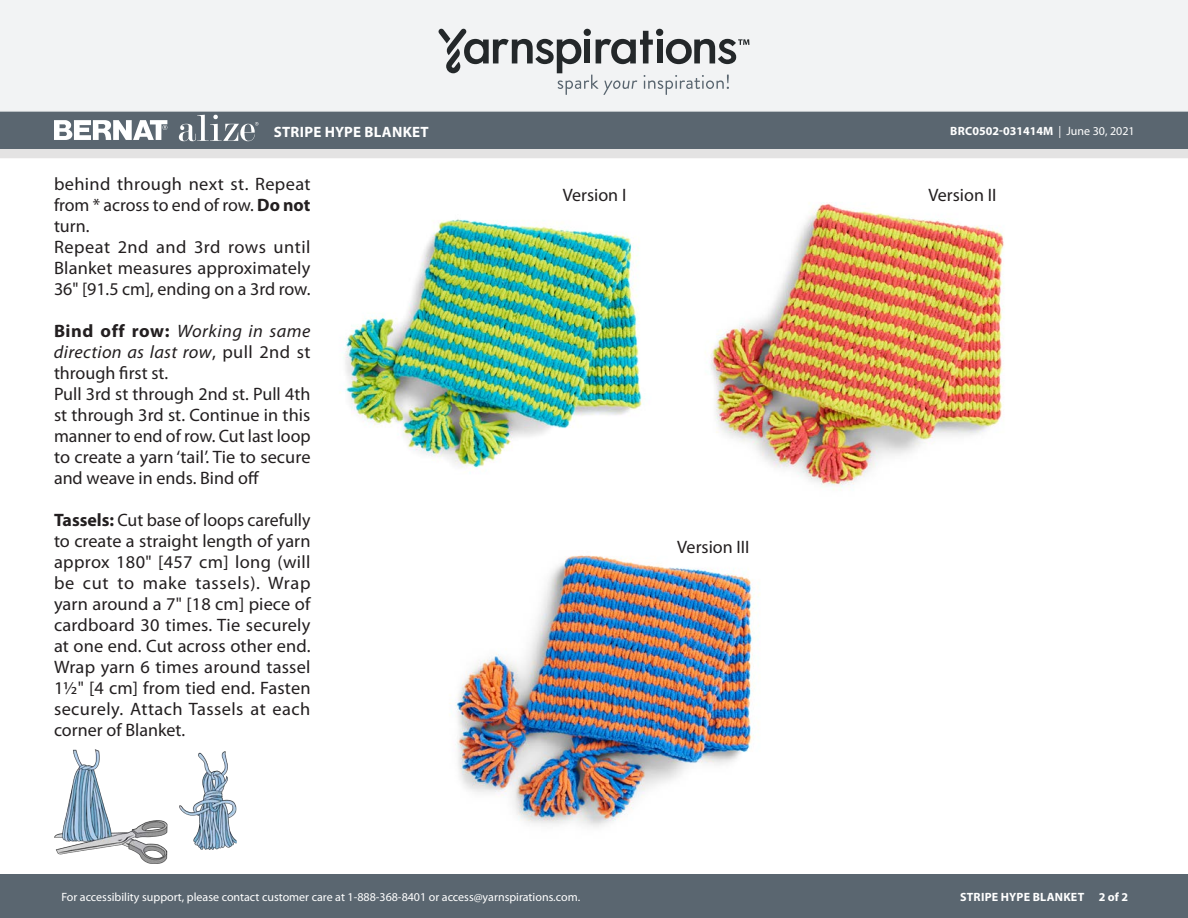
<style>
.page{position:relative;width:1188px;height:918px;background:#fff}
.page>*{position:absolute;margin:0;border:0;box-sizing:border-box;transform-origin:0 0}
.Body_-__With_auto_st{font:18px/21px "Myriad Pro";color:#231f20;text-align:justify}
.Body_-__With_auto_st-2{font:italic 18px/21px "Myriad Pro";letter-spacing:.02em;color:#231f20;text-align:justify}
.t1{font:700 15px "Myriad Pro";letter-spacing:.02em;color:#fff}
.t2{font:12px "Myriad Pro";color:#fff}
.t3{font:700 12px "Myriad Pro";letter-spacing:.015em;color:#fff}
.s1{font-weight:400}
.s2{font-weight:700}
.s3{font-weight:700;font-style:normal}
.s4{font-style:normal}
</style>
<div class="page">
<div style="left:0;top:875px;width:1188px;height:43px;background:#5a6670"></div>
<div style="left:0;top:149px;width:1188px;height:9px;background:#e4e3e3"></div>
<div style="left:0;top:111px;width:1188px;height:38px;background:#5a6670"></div>
<div style="left:0;top:0;width:1188px;height:112px;background:#f2f3f4"></div>
<svg style="left:438px;top:29px;width:311px;height:66px"></svg>
<svg style="left:54px;top:120px;width:113px;height:20px"></svg>
<svg style="left:179px;top:115px;width:80px;height:26px"></svg>
<img style="left:54px;top:749px;width:182px;height:115px">
<img style="left:340px;top:219px;width:304px;height:249px">
<img style="left:449px;top:555px;width:311px;height:272px">
<img style="left:705px;top:202px;width:299px;height:288px">
<p class="t1" style="left:274px;top:122px;width:157px">STRIPE HYPE BLANKET</p>
<p class="t3" style="left:950px;top:123px;width:186px">BRC0502-031414M <span class="s1">| June 30, 2021</span></p>
<p class="Body_-__With_auto_st" style="left:54px;top:174px;width:258px">behind through next st. Repeat from * across to end of row. <span class="s2">Do not </span>turn.</p>
<p class="Body_-__With_auto_st" style="left:54px;top:237px;width:258px">Repeat 2nd and 3rd rows until Blanket measures approximately 36" [91.5 cm], ending on a 3rd row.</p>
<p class="Body_-__With_auto_st-2" style="left:54px;top:320px;width:258px"><span class="s3">Bind off row:</span> Working in same direction as last row<span class="s4">, pull 2nd st through first st.</span></p>
<p class="Body_-__With_auto_st" style="left:54px;top:384px;width:258px">Pull 3rd st through 2nd st. Pull 4th st through 3rd st. Continue in this manner to end of row. Cut last loop to create a yarn ‘tail’. Tie to secure and weave in ends. Bind off</p>
<p class="Body_-__With_auto_st" style="left:54px;top:510px;width:258px"><span class="s2">Tassels:</span> Cut base of loops carefully to create a straight length of yarn approx 180" [457 cm] long (will be cut to make tassels). Wrap yarn around a 7" [18 cm] piece of cardboard 30 times. Tie securely at one end. Cut across other end.<br>Wrap yarn 6 times around tassel 1½" [4 cm] from tied end. Fasten securely. Attach Tassels at each corner of Blanket.</p>
<p class="Body_-__With_auto_st" style="left:563px;top:185px;width:65px">Version I</p>
<p class="Body_-__With_auto_st" style="left:928px;top:185px;width:69px">Version II</p>
<p class="Body_-__With_auto_st" style="left:677px;top:537px;width:74px">Version III</p>
<p class="t2" style="left:61px;top:890px;width:520px">For accessibility support, please contact customer care at 1-888-368-8401 or access@yarnspirations.com.</p>
<p class="t3" style="left:960px;top:889px;width:169px">STRIPE HYPE BLANKET 2 of 2</p>
</div>
